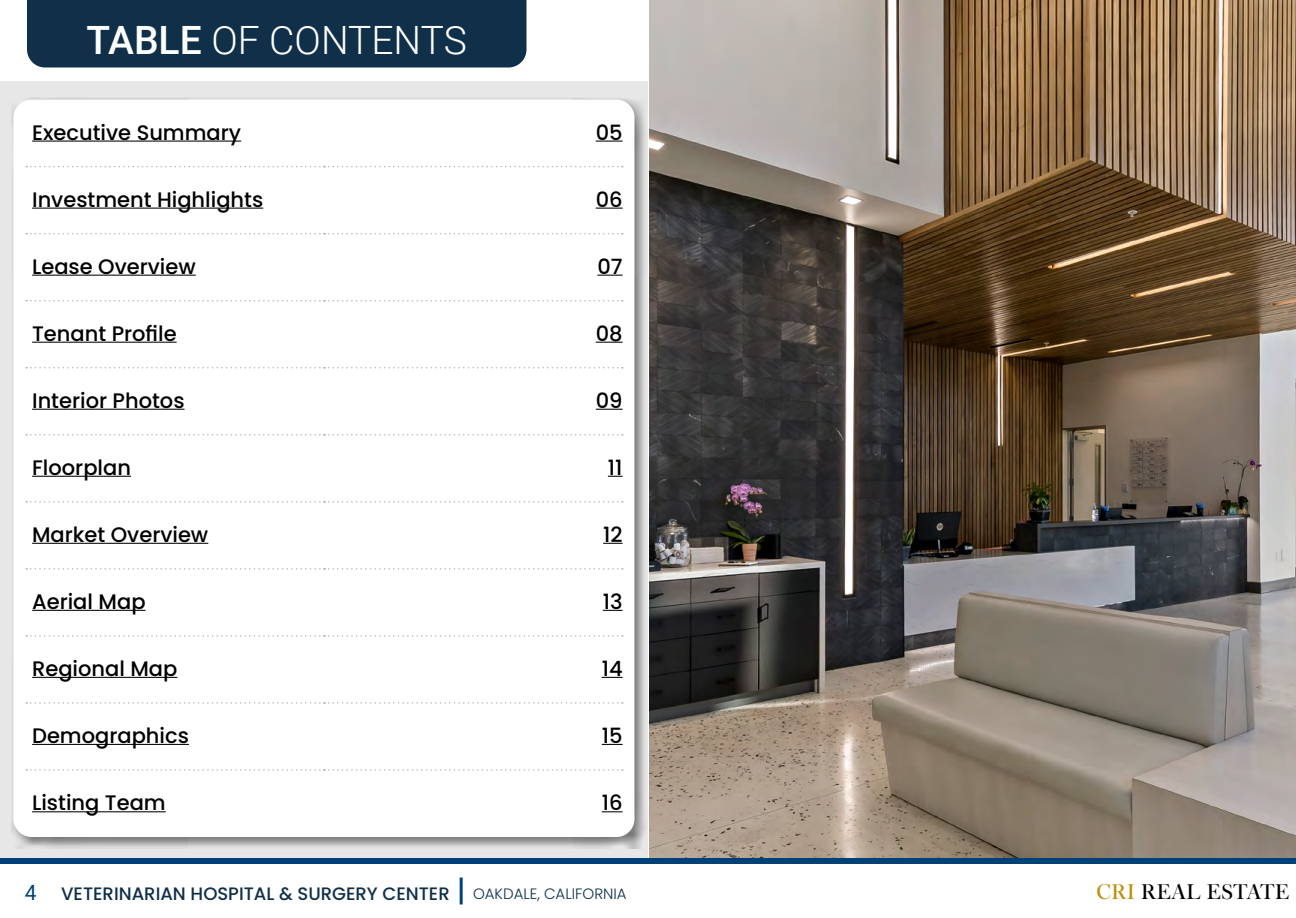
<style>
.page{position:relative;width:1296px;height:918px;background:#fff}
.page>*{position:absolute;margin:0;border:0;box-sizing:border-box;transform-origin:0 0}
.t1{font:300 39px "Roboto";color:#fff}
.t2{font:500 21px "Poppins";color:#000}
.t3{font:21px "Cradley Title Regular 2";color:#000}
.t4{font:500 18px "Poppins";color:#10304a}
.t5{font:300 15px "Poppins";color:#10304a}
.s1{font-weight:500}
.s2{font-family:"Roboto";font-weight:400;font-size:21px;color:#004278}
.s3{color:#bd8e0b}
</style>
<div class="page">
<div style="left:0;top:858px;width:1296px;height:6px;background:#004278"></div>
<hr style="left:460px;top:878px;width:3px;height:26px;background:#004278">
<img style="left:649px;top:0;width:647px;height:858px">
<div style="left:27px;top:0;width:499px;height:68px;background:#10304a"></div>
<div style="left:0;top:81px;width:648px;height:777px;background:#e7e7e7"></div>
<div style="left:11px;top:97px;width:636px;height:752px;background:#000;opacity:.5"></div>
<div style="left:14px;top:100px;width:620px;height:737px;background:#fff;border-radius:18px"></div>
<svg style="left:26px;top:434px;width:597px;height:2px"></svg>
<svg style="left:26px;top:501px;width:597px;height:2px"></svg>
<svg style="left:26px;top:568px;width:597px;height:2px"></svg>
<svg style="left:26px;top:635px;width:597px;height:2px"></svg>
<svg style="left:26px;top:702px;width:597px;height:2px"></svg>
<svg style="left:26px;top:769px;width:597px;height:2px"></svg>
<svg style="left:26px;top:233px;width:597px;height:1px"></svg>
<svg style="left:26px;top:166px;width:597px;height:1px"></svg>
<svg style="left:26px;top:300px;width:597px;height:1px"></svg>
<svg style="left:26px;top:367px;width:597px;height:1px"></svg>
<hr style="left:32px;top:141px;width:209px;height:1px;background:#000">
<svg style="left:596px;top:141px;width:27px;height:1px"></svg>
<hr style="left:32px;top:208px;width:231px;height:1px;background:#000">
<svg style="left:596px;top:208px;width:27px;height:1px"></svg>
<hr style="left:32px;top:275px;width:164px;height:1px;background:#000">
<svg style="left:597px;top:275px;width:26px;height:1px"></svg>
<hr style="left:32px;top:342px;width:145px;height:1px;background:#000">
<svg style="left:596px;top:342px;width:27px;height:1px"></svg>
<hr style="left:32px;top:409px;width:153px;height:1px;background:#000">
<svg style="left:596px;top:409px;width:27px;height:1px"></svg>
<hr style="left:32px;top:476px;width:99px;height:1px;background:#000">
<svg style="left:608px;top:476px;width:15px;height:1px"></svg>
<hr style="left:32px;top:543px;width:176px;height:1px;background:#000">
<svg style="left:603px;top:543px;width:20px;height:1px"></svg>
<hr style="left:32px;top:610px;width:114px;height:1px;background:#000">
<svg style="left:603px;top:610px;width:20px;height:1px"></svg>
<hr style="left:32px;top:677px;width:145px;height:1px;background:#000">
<svg style="left:602px;top:677px;width:21px;height:1px"></svg>
<hr style="left:32px;top:744px;width:157px;height:1px;background:#000">
<svg style="left:602px;top:744px;width:21px;height:1px"></svg>
<hr style="left:32px;top:811px;width:134px;height:1px;background:#000">
<svg style="left:602px;top:811px;width:21px;height:1px"></svg>
<h1 class="t1" style="left:87px;top:13px;width:382px"><span class="s1">TABLE</span> OF CONTENTS</h1>
<p class="t2" style="left:32px;top:120px;width:211px">Executive Summary</p>
<p class="t2" style="left:596px;top:120px;width:28px">05</p>
<p class="t2" style="left:32px;top:187px;width:233px">Investment Highlights</p>
<p class="t2" style="left:596px;top:187px;width:28px">06</p>
<p class="t2" style="left:32px;top:254px;width:165px">Lease Overview</p>
<p class="t2" style="left:597px;top:254px;width:27px">07</p>
<p class="t2" style="left:32px;top:321px;width:146px">Tenant Profile</p>
<p class="t2" style="left:596px;top:321px;width:28px">08</p>
<p class="t2" style="left:32px;top:388px;width:154px">Interior Photos</p>
<p class="t2" style="left:596px;top:388px;width:28px">09</p>
<p class="t2" style="left:32px;top:455px;width:100px">Floorplan</p>
<p class="t2" style="left:608px;top:455px;width:16px">11</p>
<p class="t2" style="left:32px;top:522px;width:178px">Market Overview</p>
<p class="t2" style="left:603px;top:522px;width:21px">12</p>
<p class="t2" style="left:32px;top:589px;width:115px">Aerial Map</p>
<p class="t2" style="left:603px;top:589px;width:21px">13</p>
<p class="t2" style="left:32px;top:656px;width:147px">Regional Map</p>
<p class="t2" style="left:602px;top:656px;width:22px">14</p>
<p class="t2" style="left:32px;top:723px;width:158px">Demographics</p>
<p class="t2" style="left:602px;top:723px;width:22px">15</p>
<p class="t2" style="left:32px;top:791px;width:135px">Listing Team</p>
<p class="t2" style="left:602px;top:791px;width:22px">16</p>
<p class="t4" style="left:25px;top:884px;width:427px"><span class="s2">4</span> VETERINARIAN HOSPITAL &amp; SURGERY CENTER</p>
<p class="t5" style="left:473px;top:885px;width:155px">OAKDALE, CALIFORNIA</p>
<p class="t3" style="left:1096px;top:880px;width:195px"><span class="s3">CRI</span> REAL ESTATE</p>
</div>
